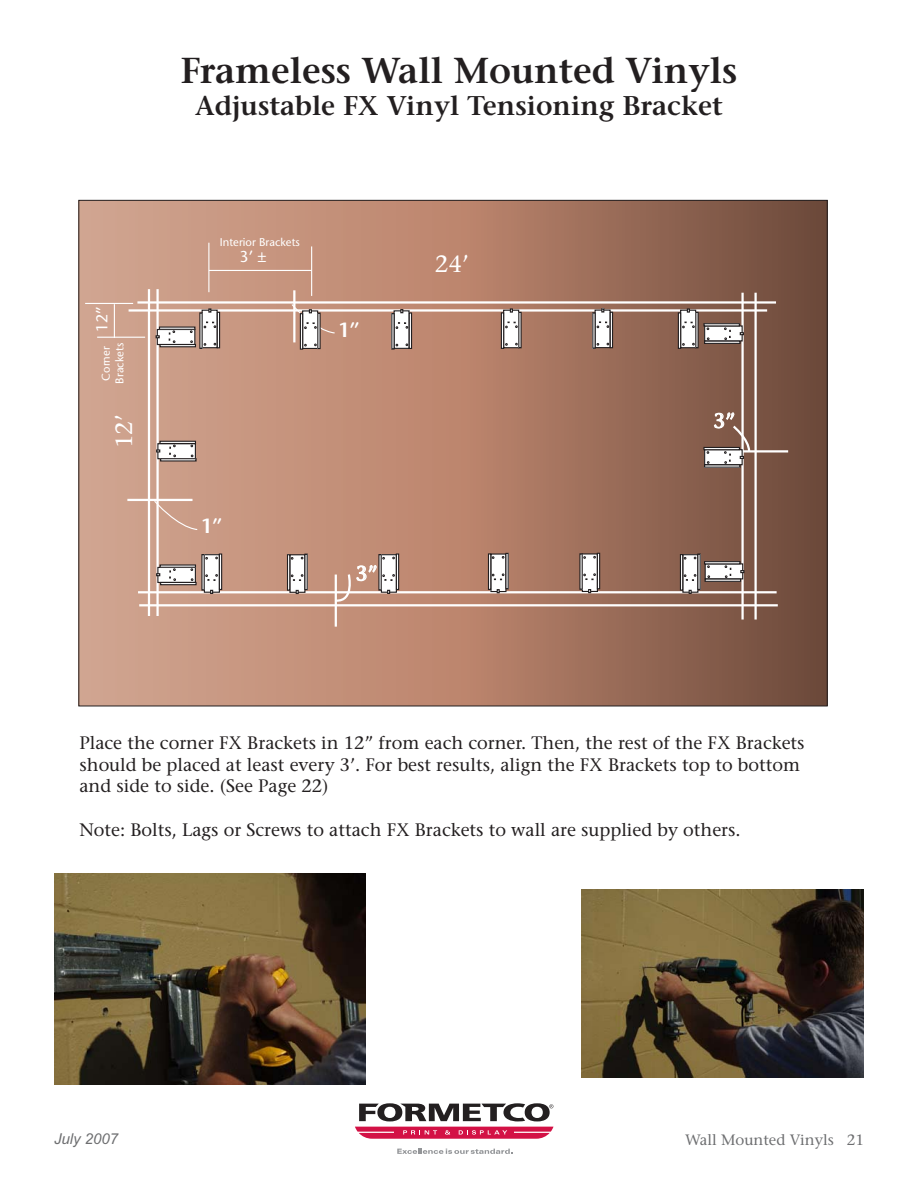
<style>
.page{position:relative;width:918px;height:1188px;background:#fff}
.page>*{position:absolute;margin:0;border:0;box-sizing:border-box;transform-origin:0 0}
.t1{font:600 36px "Stone Serif";color:#231f20}
.t2{font:600 27px "Stone Serif";color:#231f20}
.t3{font:23.7px "Stone Serif";color:#fff}
.t4{font:20.25px "Stone Serif";color:#fff}
.t5{font:600 20.25px "Stone Sans";color:#fff}
.t6{font:18px/21.6px "Stone Serif";color:#231f20}
.t7{font:15.75px "Stone Sans";color:#fff}
.t8{font:15px "Stone Serif";color:#6d6e70}
.t9{font:italic 15px "Arial";color:#6d6e70}
.t10{font:11.25px/13.5px "Stone Sans";color:#fff}
</style>
<div class="page">
<svg style="left:397px;top:1149px;width:116px;height:5px"></svg>
<svg style="left:359px;top:1103px;width:194px;height:18px"></svg>
<svg style="left:355px;top:1127px;width:199px;height:12px;background:#d93561"></svg>
<img style="left:582px;top:889px;width:282px;height:189px">
<img style="left:54px;top:873px;width:312px;height:212px">
<svg style="left:80px;top:202px;width:746px;height:502px;background:#ad7e6a"></svg>
<hr style="left:137px;top:301px;width:639px;height:3px;background:#fff">
<hr style="left:139px;top:604px;width:639px;height:2px;background:#fff">
<hr style="left:138px;top:591px;width:639px;height:2px;background:#fff">
<hr style="left:129px;top:309px;width:638px;height:3px;background:#fff">
<hr style="left:148px;top:289px;width:2px;height:327px;background:#fff">
<hr style="left:754px;top:293px;width:3px;height:327px;background:#fff">
<hr style="left:741px;top:293px;width:3px;height:327px;background:#fff">
<hr style="left:156px;top:289px;width:3px;height:327px;background:#fff">
<hr style="left:335px;top:575px;width:2px;height:52px;background:#fff">
<hr style="left:293px;top:290px;width:2px;height:52px;background:#fff">
<hr style="left:723px;top:450px;width:65px;height:3px;background:#fff">
<hr style="left:127px;top:499px;width:66px;height:2px;background:#fff">
<svg style="left:153px;top:500px;width:46px;height:31px"></svg>
<div style="left:202px;top:310px;width:15px;height:38px;background:#fff"></div>
<div style="left:202px;top:310px;width:16px;height:38px;border:1px solid #231f20"></div>
<div style="left:217px;top:312px;width:3px;height:36px;border:1px solid #231f20"></div>
<div style="left:199px;top:312px;width:4px;height:37px;border:1px solid #231f20"></div>
<svg style="left:208px;top:308px;width:3px;height:5px"></svg>
<svg style="left:204px;top:321px;width:12px;height:7px"></svg>
<div style="left:681px;top:310px;width:15px;height:38px;background:#fff"></div>
<div style="left:680px;top:310px;width:16px;height:38px;border:1px solid #231f20"></div>
<div style="left:695px;top:312px;width:4px;height:36px;border:1px solid #231f20"></div>
<div style="left:678px;top:312px;width:3px;height:37px;border:1px solid #231f20"></div>
<svg style="left:687px;top:308px;width:3px;height:5px"></svg>
<svg style="left:682px;top:321px;width:13px;height:7px"></svg>
<div style="left:595px;top:310px;width:15px;height:38px;background:#fff"></div>
<div style="left:610px;top:312px;width:3px;height:36px;border:1px solid #231f20"></div>
<div style="left:592px;top:312px;width:4px;height:37px;border:1px solid #231f20"></div>
<svg style="left:601px;top:308px;width:3px;height:5px"></svg>
<svg style="left:597px;top:321px;width:12px;height:7px"></svg>
<div style="left:504px;top:310px;width:15px;height:38px;background:#fff"></div>
<div style="left:503px;top:310px;width:16px;height:38px;border:1px solid #231f20"></div>
<div style="left:518px;top:312px;width:4px;height:36px;border:1px solid #231f20"></div>
<div style="left:501px;top:312px;width:3px;height:37px;border:1px solid #231f20"></div>
<svg style="left:510px;top:308px;width:3px;height:5px"></svg>
<svg style="left:505px;top:321px;width:13px;height:7px"></svg>
<div style="left:394px;top:311px;width:15px;height:37px;background:#fff"></div>
<div style="left:409px;top:312px;width:3px;height:37px;border:1px solid #231f20"></div>
<div style="left:391px;top:313px;width:4px;height:37px;border:1px solid #231f20"></div>
<svg style="left:400px;top:309px;width:3px;height:4px"></svg>
<svg style="left:396px;top:322px;width:12px;height:7px"></svg>
<div style="left:303px;top:311px;width:15px;height:37px;background:#fff"></div>
<div style="left:302px;top:310px;width:16px;height:39px;border:1px solid #231f20"></div>
<div style="left:317px;top:313px;width:4px;height:36px;border:1px solid #231f20"></div>
<div style="left:300px;top:313px;width:3px;height:37px;border:1px solid #231f20"></div>
<svg style="left:291px;top:303px;width:45px;height:31px"></svg>
<div style="left:683px;top:555px;width:15px;height:37px;background:#fff"></div>
<div style="left:682px;top:554px;width:16px;height:39px;border:1px solid #231f20"></div>
<div style="left:680px;top:554px;width:3px;height:37px;border:1px solid #231f20"></div>
<div style="left:697px;top:553px;width:4px;height:37px;border:1px solid #231f20"></div>
<svg style="left:689px;top:590px;width:3px;height:4px"></svg>
<svg style="left:684px;top:574px;width:12px;height:7px"></svg>
<div style="left:204px;top:555px;width:15px;height:37px;background:#fff"></div>
<div style="left:204px;top:554px;width:16px;height:39px;border:1px solid #231f20"></div>
<div style="left:201px;top:554px;width:4px;height:37px;border:1px solid #231f20"></div>
<div style="left:219px;top:553px;width:3px;height:37px;border:1px solid #231f20"></div>
<svg style="left:210px;top:590px;width:3px;height:4px"></svg>
<svg style="left:205px;top:574px;width:13px;height:7px"></svg>
<div style="left:290px;top:555px;width:15px;height:37px;background:#fff"></div>
<div style="left:289px;top:554px;width:17px;height:39px;border:1px solid #231f20"></div>
<div style="left:287px;top:554px;width:3px;height:37px;border:1px solid #231f20"></div>
<div style="left:304px;top:554px;width:4px;height:36px;border:1px solid #231f20"></div>
<svg style="left:296px;top:590px;width:3px;height:4px"></svg>
<svg style="left:291px;top:574px;width:12px;height:7px"></svg>
<div style="left:396px;top:553px;width:3px;height:37px;border:1px solid #231f20"></div>
<svg style="left:333px;top:546px;width:62px;height:57px"></svg>
<div style="left:491px;top:554px;width:15px;height:38px;background:#fff"></div>
<div style="left:490px;top:553px;width:17px;height:39px;border:1px solid #231f20"></div>
<div style="left:488px;top:553px;width:3px;height:37px;border:1px solid #231f20"></div>
<div style="left:505px;top:553px;width:4px;height:36px;border:1px solid #231f20"></div>
<svg style="left:497px;top:589px;width:3px;height:4px"></svg>
<svg style="left:492px;top:574px;width:12px;height:7px"></svg>
<div style="left:582px;top:554px;width:15px;height:37px;background:#fff"></div>
<div style="left:582px;top:553px;width:16px;height:39px;border:1px solid #231f20"></div>
<div style="left:579px;top:553px;width:4px;height:37px;border:1px solid #231f20"></div>
<div style="left:597px;top:553px;width:3px;height:36px;border:1px solid #231f20"></div>
<svg style="left:588px;top:589px;width:3px;height:4px"></svg>
<svg style="left:583px;top:573px;width:13px;height:8px"></svg>
<div style="left:157px;top:330px;width:38px;height:15px;background:#fff"></div>
<div style="left:157px;top:329px;width:38px;height:16px;border:1px solid #231f20"></div>
<div style="left:159px;top:327px;width:36px;height:3px;border:1px solid #231f20"></div>
<div style="left:159px;top:344px;width:37px;height:3px;border:1px solid #231f20"></div>
<svg style="left:156px;top:335px;width:4px;height:3px"></svg>
<svg style="left:168px;top:330px;width:7px;height:13px"></svg>
<div style="left:158px;top:567px;width:37px;height:15px;background:#fff"></div>
<div style="left:157px;top:567px;width:39px;height:16px;border:1px solid #231f20"></div>
<div style="left:159px;top:564px;width:37px;height:4px;border:1px solid #231f20"></div>
<div style="left:160px;top:582px;width:37px;height:3px;border:1px solid #231f20"></div>
<svg style="left:156px;top:573px;width:4px;height:3px"></svg>
<svg style="left:169px;top:568px;width:7px;height:13px"></svg>
<div style="left:158px;top:444px;width:37px;height:15px;background:#fff"></div>
<div style="left:159px;top:441px;width:37px;height:3px;border:1px solid #231f20"></div>
<div style="left:160px;top:458px;width:37px;height:4px;border:1px solid #231f20"></div>
<svg style="left:156px;top:449px;width:4px;height:4px"></svg>
<svg style="left:169px;top:445px;width:7px;height:12px"></svg>
<div style="left:705px;top:564px;width:38px;height:15px;background:#fff"></div>
<div style="left:705px;top:563px;width:38px;height:16px;border:1px solid #231f20"></div>
<div style="left:705px;top:579px;width:36px;height:3px;border:1px solid #231f20"></div>
<div style="left:704px;top:561px;width:37px;height:3px;border:1px solid #231f20"></div>
<svg style="left:740px;top:570px;width:4px;height:3px"></svg>
<svg style="left:725px;top:565px;width:7px;height:13px"></svg>
<div style="left:705px;top:326px;width:37px;height:15px;background:#fff"></div>
<div style="left:704px;top:325px;width:39px;height:17px;border:1px solid #231f20"></div>
<div style="left:704px;top:341px;width:37px;height:3px;border:1px solid #231f20"></div>
<div style="left:703px;top:323px;width:37px;height:4px;border:1px solid #231f20"></div>
<svg style="left:740px;top:332px;width:4px;height:3px"></svg>
<svg style="left:724px;top:328px;width:7px;height:12px"></svg>
<svg style="left:706px;top:451px;width:1px;height:12px"></svg>
<div style="left:704px;top:449px;width:39px;height:16px;border:1px solid #231f20"></div>
<div style="left:704px;top:464px;width:37px;height:4px;border:1px solid #231f20"></div>
<div style="left:703px;top:447px;width:37px;height:3px;border:1px solid #231f20"></div>
<svg style="left:707px;top:393px;width:44px;height:71px"></svg>
<hr style="left:97px;top:337px;width:48px;height:1px;background:#fff">
<hr style="left:85px;top:303px;width:48px;height:1px;background:#fff">
<hr style="left:208px;top:243px;width:1px;height:49px;background:#fff">
<hr style="left:311px;top:246px;width:1px;height:50px;background:#fff">
<hr style="left:209px;top:270px;width:103px;height:1px;background:#fff">
<hr style="left:114px;top:304px;width:1px;height:34px;background:#fff">
<h1 class="t1" style="left:180px;top:56px;width:559px">Frameless Wall Mounted Vinyls</h1>
<h2 class="t2" style="left:195px;top:95px;width:529px">Adjustable FX Vinyl Tensioning Bracket</h2>
<p class="t7" style="left:96px;top:332px;width:27px;rotate:-90deg">12”</p>
<p class="t10" style="left:100px;top:384px;width:42px;rotate:-90deg">Corner<br>Brackets</p>
<h3 class="t3" style="left:115px;top:448px;width:35px;rotate:-90deg">12’</h3>
<p class="t10" style="left:220px;top:236px;width:82px">Interior Brackets</p>
<p class="t7" style="left:240px;top:251px;width:28px">3’ ±</p>
<p class="t5" style="left:338px;top:322px;width:23px">1”</p>
<h3 class="t3" style="left:435px;top:255px;width:35px">24’</h3>
<p class="t5" style="left:201px;top:518px;width:23px">1”</p>
<p class="t4" style="left:356px;top:566px;width:23px">3”</p>
<p class="t4" style="left:714px;top:413px;width:23px">3”</p>
<p class="t6" style="left:80px;top:734px;width:727px">Place the corner FX Brackets in 12” from each corner. Then, the rest of the FX Brackets should be placed at least every 3’. For best results, align the FX Brackets top to bottom and side to side. (See Page 22)</p>
<p class="t6" style="left:80px;top:821px;width:663px">Note: Bolts, Lags or Screws to attach FX Brackets to wall are supplied by others.</p>
<p class="t9" style="left:54px;top:1130px;width:66px">July 2007</p>
<p class="t8" style="left:685px;top:1134px;width:180px">Wall Mounted Vinyls 21</p>
</div>
